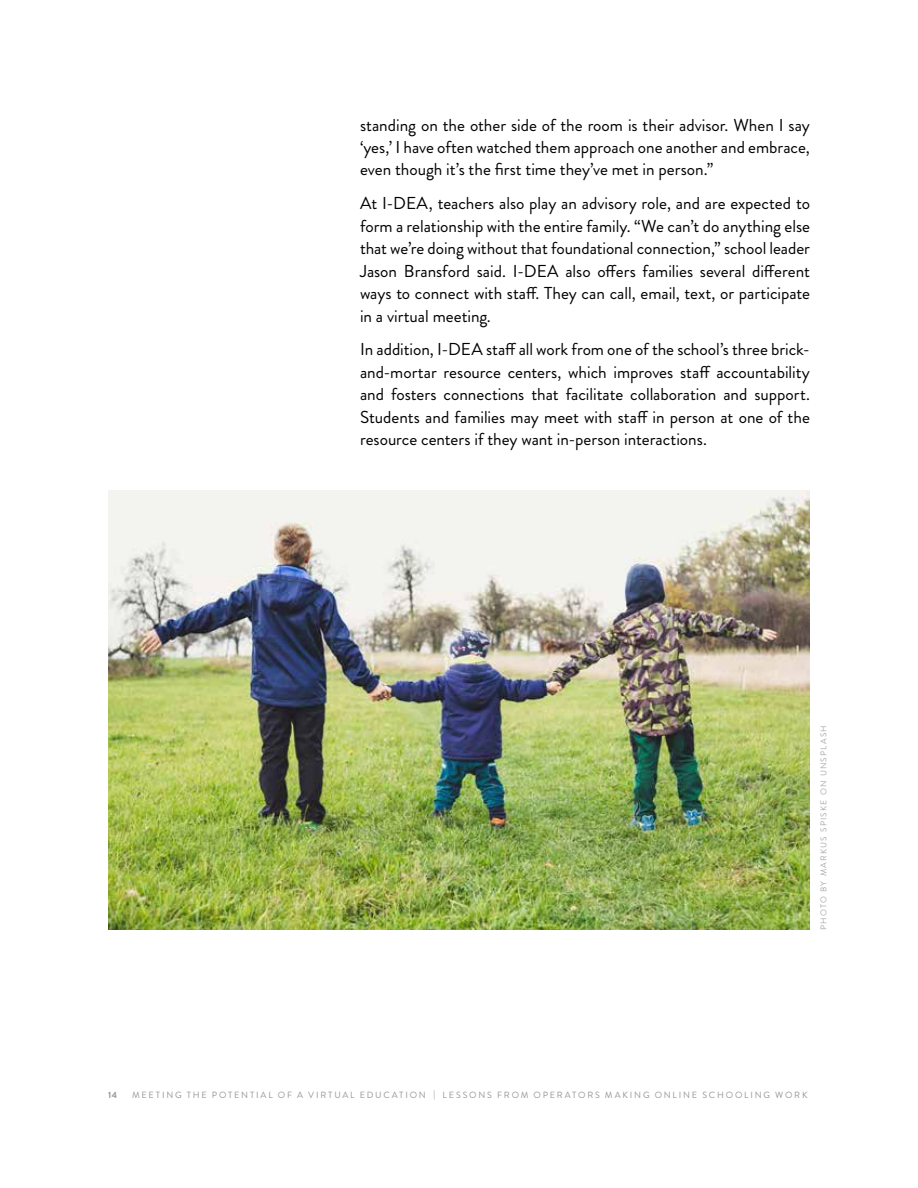
<style>
.page{position:relative;width:918px;height:1188px;background:#fff}
.page>*{position:absolute;margin:0;border:0;box-sizing:border-box;transform-origin:0 0}
.t1{font:17.25px/22.5px "Brandon Grotesque";color:#000;text-align:justify}
.t2{font:9px "Brandon Grotesque";letter-spacing:.2em;color:#939598}
.t3{font:700 9px "Brandon Grotesque";color:#939598}
.t4{font:8.4px "Brandon Grotesque";letter-spacing:.13em;color:#a7a9ac}
</style>
<div class="page">
<img style="left:108px;top:490px;width:702px;height:440px">
<p class="t1" style="left:360px;top:114px;width:451px">standing on the other side of the room is their advisor. When I say ‘yes,’ I have often watched them approach one another and embrace, even though it’s the first time they’ve met in person.”</p>
<p class="t1" style="left:360px;top:192px;width:452px">At I-DEA, teachers also play an advisory role, and are expected to form a relationship with the entire family. “We can’t do anything else that we’re doing without that foundational connection,” school leader Jason Bransford said. I-DEA also offers families several different ways to connect with staff. They can call, email, text, or participate in a virtual meeting.</p>
<p class="t1" style="left:360px;top:339px;width:451px">In addition, I-DEA staff all work from one of the school’s three brick&shy;and-mortar resource centers, which improves staff accountability and fosters connections that facilitate collaboration and support.<br>Students and families may meet with staff in person at one of the resource centers if they want in-person interactions.</p>
<p class="t4" style="left:818px;top:930px;width:206px;rotate:-90deg">photo by markus spiske on unsplash</p>
<p class="t3" style="left:108px;top:1089px;width:11px">14</p>
<p class="t2" style="left:132px;top:1089px;width:677px">MEETING THE POTENTIAL OF A VIRTUAL EDUCATION | LESSONS FROM OPERATORS MAKING ONLINE SCHOOLING WORK</p>
</div>
